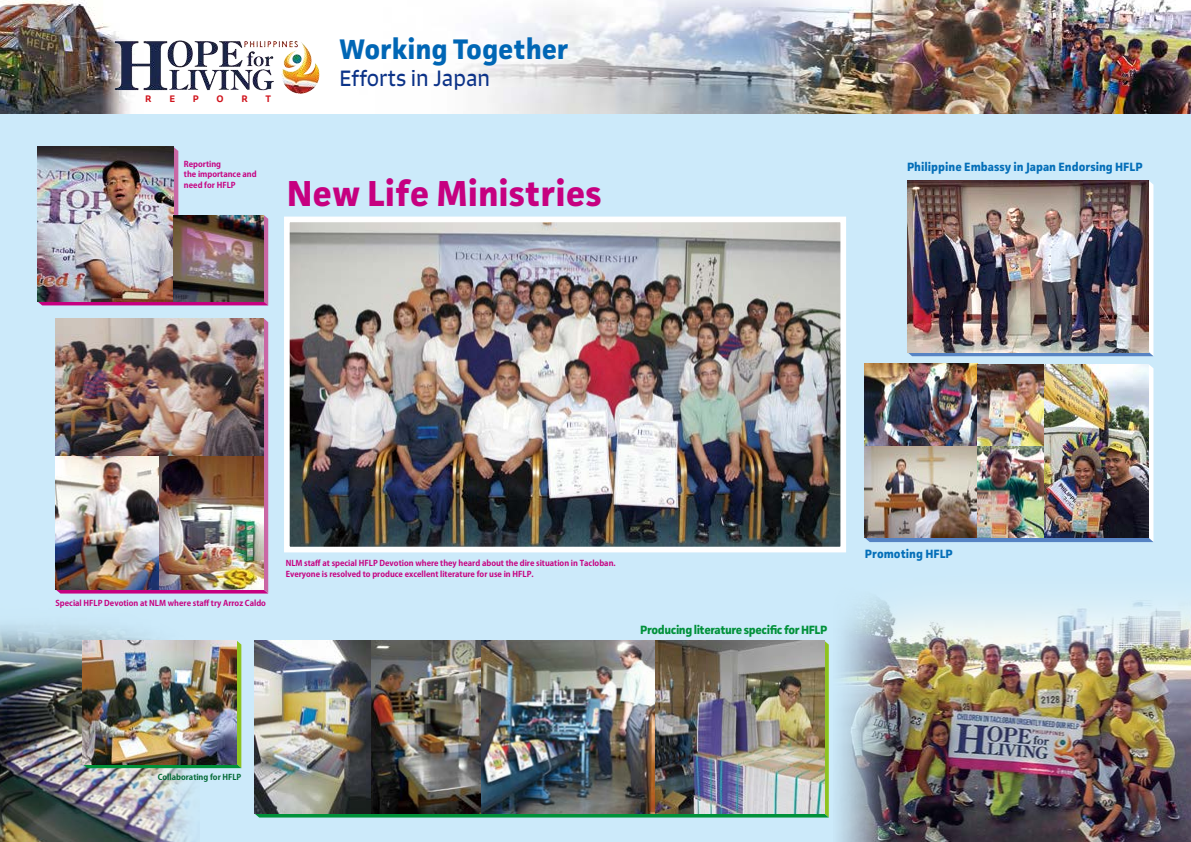
<style>
.page{position:relative;width:1191px;height:842px;background:#cceafa}
.page>*{position:absolute;margin:0;border:0;box-sizing:border-box;transform-origin:0 0}
.t1{font:700 36.2px "Facit";color:#c60080}
.t2{font:700 28.3px "Facit";letter-spacing:-.005em;color:#0066b5}
.t3{font:21.3px "Signo";color:#0c3388}
.t4{font:700 12px "Facit";color:#036eb8}
.t5{font:700 12px "Facit";letter-spacing:-.035em;color:#00913a}
.t6{font:700 9.2px "Tisa Sans Pro";color:#d0121b}
.t7{font:700 8px/10.4px "Koz Go Pr 6 N";color:#c60080}
.t8{font:700 8px "Koz Go Pr 6 N";color:#006934}
</style>
<div class="page">
<img style="left:0;top:581px;width:199px;height:261px">
<img style="left:838px;top:598px;width:353px;height:244px">
<img style="left:291px;top:224px;width:548px;height:321px">
<div style="left:284px;top:217px;width:562px;height:335px;border:6px solid #fff"></div>
<svg style="left:56px;top:318px;width:212px;height:275px"></svg>
<svg style="left:254px;top:640px;width:575px;height:177px"></svg>
<svg style="left:37px;top:147px;width:231px;height:158px"></svg>
<svg style="left:82px;top:640px;width:159px;height:128px"></svg>
<svg style="left:907px;top:181px;width:246px;height:175px"></svg>
<img style="left:907px;top:181px;width:241px;height:171px">
<img style="left:56px;top:318px;width:207px;height:271px">
<img style="left:37px;top:147px;width:136px;height:154px">
<img style="left:173px;top:215px;width:90px;height:86px">
<svg style="left:865px;top:364px;width:288px;height:178px"></svg>
<img style="left:864px;top:364px;width:284px;height:174px">
<img style="left:371px;top:640px;width:453px;height:173px">
<img style="left:254px;top:640px;width:117px;height:173px">
<img style="left:82px;top:640px;width:154px;height:124px">
<img style="left:0;top:0;width:1191px;height:113px">
<img style="left:99px;top:28px;width:235px;height:66px">
<p class="t6" style="left:145px;top:92px;width:8px">R</p>
<p class="t6" style="left:169px;top:92px;width:7px">E</p>
<p class="t6" style="left:193px;top:92px;width:7px">P</p>
<p class="t6" style="left:216px;top:92px;width:9px">O</p>
<p class="t6" style="left:241px;top:92px;width:8px">R</p>
<p class="t6" style="left:265px;top:92px;width:7px">T</p>
<h2 class="t2" style="left:339px;top:31px;width:230px">Working Together</h2>
<h3 class="t3" style="left:339px;top:64px;width:152px">Efforts in Japan</h3>
<p class="t7" style="left:184px;top:159px;width:74px">Reporting<br>the importance and need for HFLP</p>
<h1 class="t1" style="left:287px;top:171px;width:316px">New Life Ministries</h1>
<h3 class="t4" style="left:907px;top:160px;width:237px">Philippine Embassy in Japan Endorsing HFLP</h3>
<p class="t7" style="left:56px;top:598px;width:212px">Special HFLP Devotion at NLM where staff try Arroz Caldo</p>
<p class="t7" style="left:286px;top:558px;width:331px">NLM staff at special HFLP Devotion where they heard about the dire situation in Tacloban.<br>Everyone is resolved to produce excellent literature for use in HFLP.</p>
<h3 class="t5" style="left:640px;top:622px;width:188px">Producing literature specific for HFLP</h3>
<h3 class="t4" style="left:865px;top:546px;width:89px">Promoting HFLP</h3>
<p class="t8" style="left:158px;top:772px;width:85px">Collaborating for HFLP</p>
</div>
